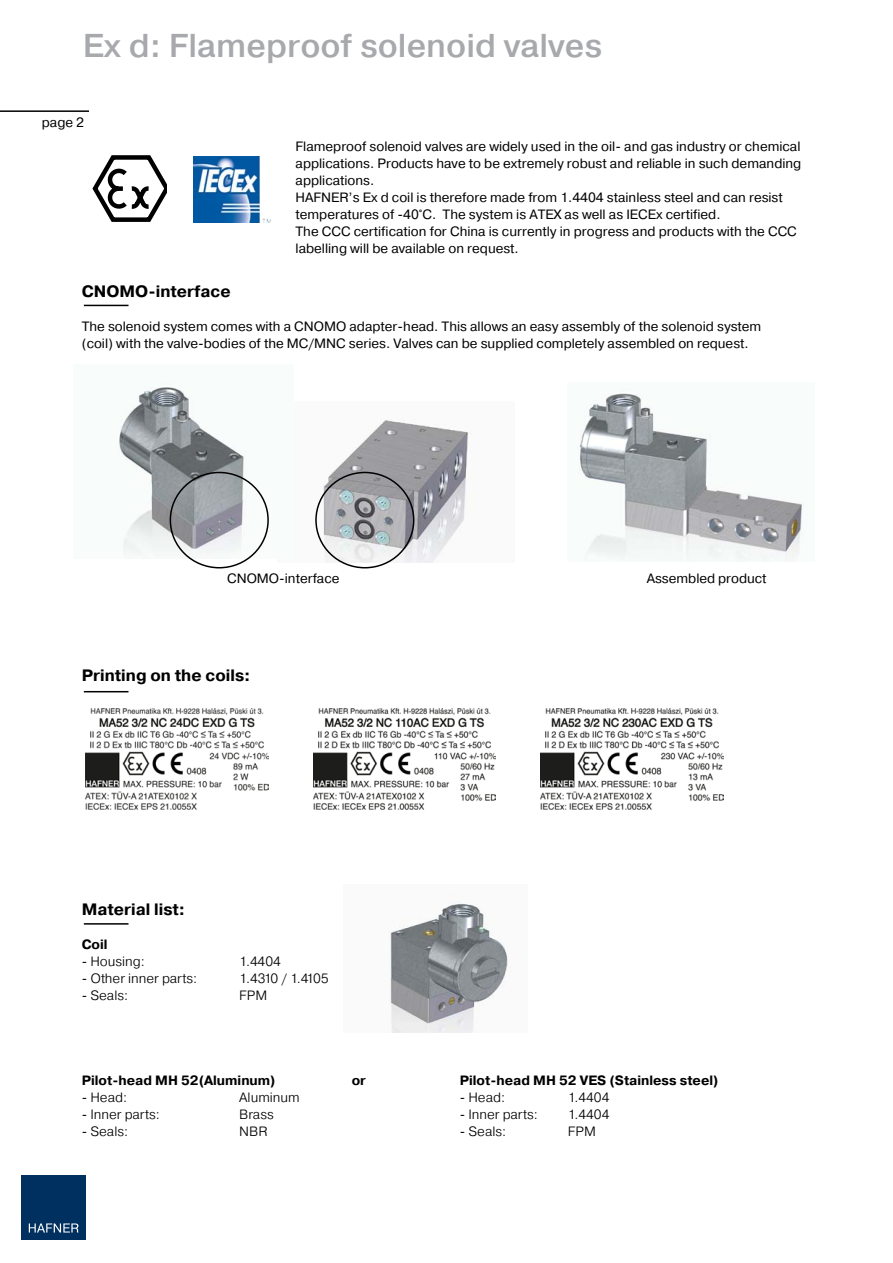
<style>
.page{position:relative;width:893px;height:1263px;background:#fff}
.page>*{position:absolute;margin:0;border:0;box-sizing:border-box;transform-origin:0 0}
.t1{font:500 33px "Pragmatica";color:#a7a9ac}
.t2{font:700 16.5px "Pragmatica";color:#000}
.t3{font:13.5px/17px "Pragmatica";color:#000}
.t4{font:300 13.5px "Pragmatica";color:#000}
.t5{font:700 13.5px "Pragmatica";color:#000}
.t6{font:300 13.5px "Pragmatica";letter-spacing:-.075em;color:#000}
</style>
<div class="page">
<img style="left:313px;top:709px;width:183px;height:100px">
<img style="left:541px;top:709px;width:182px;height:100px">
<img style="left:86px;top:709px;width:182px;height:100px">
<svg style="left:92px;top:155px;width:74px;height:67px"></svg>
<img style="left:194px;top:157px;width:76px;height:65px">
<img style="left:389px;top:903px;width:122px;height:129px">
<hr style="left:84px;top:305px;width:45px;height:1px;background:#000">
<hr style="left:84px;top:691px;width:45px;height:1px;background:#000">
<hr style="left:84px;top:923px;width:45px;height:2px;background:#000">
<hr style="left:0;top:110px;width:89px;height:2px;background:#000">
<div style="left:22px;top:1176px;width:64px;height:64px;background:#00305f"></div>
<svg style="left:29px;top:1223px;width:50px;height:9px"></svg>
<img style="left:315px;top:420px;width:157px;height:142px">
<img style="left:119px;top:387px;width:150px;height:172px">
<img style="left:578px;top:393px;width:226px;height:168px">
<div style="left:315px;top:472px;width:99px;height:96px;border:2px solid #000;border-radius:50%"></div>
<div style="left:170px;top:472px;width:99px;height:96px;border:2px solid #000;border-radius:50%"></div>
<h1 class="t1" style="left:83px;top:25px;width:521px">Ex d: Flameproof solenoid valves</h1>
<p class="t3" style="left:42px;top:114px;width:44px">page 2</p>
<p class="t3" style="left:296px;top:138px;width:507px">Flameproof solenoid valves are widely used in the oil- and gas industry or chemical applications. Products have to be extremely robust and reliable in such demanding applications.<br>HAFNER’s Ex d coil is therefore made from 1.4404 stainless steel and can resist temperatures of -40°C. The system is ATEX as well as IECEx certified.<br>The CCC certification for China is currently in progress and products with the CCC labelling will be available on request.</p>
<p class="t2" style="left:82px;top:281px;width:150px">CNOMO-interface</p>
<p class="t3" style="left:82px;top:319px;width:681px">The solenoid system comes with a CNOMO adapter-head. This allows an easy assembly of the solenoid system (coil) with the valve-bodies of the MC/MNC series. Valves can be supplied completely assembled on request.</p>
<p class="t3" style="left:227px;top:570px;width:114px">CNOMO-interface</p>
<p class="t3" style="left:647px;top:570px;width:121px">Assembled product</p>
<p class="t2" style="left:82px;top:664px;width:170px">Printing on the coils:</p>
<p class="t2" style="left:82px;top:899px;width:105px">Material list:</p>
<p class="t5" style="left:82px;top:936px;width:27px">Coil</p>
<p class="t4" style="left:82px;top:953px;width:65px">- Housing:</p>
<p class="t4" style="left:239px;top:953px;width:43px">1.4404</p>
<p class="t4" style="left:82px;top:970px;width:117px">- Other inner parts:</p>
<p class="t6" style="left:239px;top:970px;width:91px">1.4310 / 1.4105</p>
<p class="t4" style="left:82px;top:987px;width:48px">- Seals:</p>
<p class="t4" style="left:239px;top:987px;width:30px">FPM</p>
<p class="t5" style="left:82px;top:1072px;width:195px">Pilot-head MH 52(Aluminum)</p>
<p class="t5" style="left:352px;top:1072px;width:16px">or</p>
<p class="t5" style="left:460px;top:1072px;width:260px">Pilot-head MH 52 VES (Stainless steel)</p>
<p class="t4" style="left:82px;top:1089px;width:47px">- Head:</p>
<p class="t4" style="left:239px;top:1089px;width:62px">Aluminum</p>
<p class="t4" style="left:460px;top:1089px;width:47px">- Head:</p>
<p class="t4" style="left:568px;top:1089px;width:43px">1.4404</p>
<p class="t4" style="left:82px;top:1106px;width:80px">- Inner parts:</p>
<p class="t4" style="left:239px;top:1106px;width:36px">Brass</p>
<p class="t4" style="left:460px;top:1106px;width:80px">- Inner parts:</p>
<p class="t4" style="left:568px;top:1106px;width:43px">1.4404</p>
<p class="t4" style="left:82px;top:1123px;width:48px">- Seals:</p>
<p class="t4" style="left:239px;top:1123px;width:30px">NBR</p>
<p class="t4" style="left:460px;top:1123px;width:48px">- Seals:</p>
<p class="t4" style="left:568px;top:1123px;width:30px">FPM</p>
</div>
